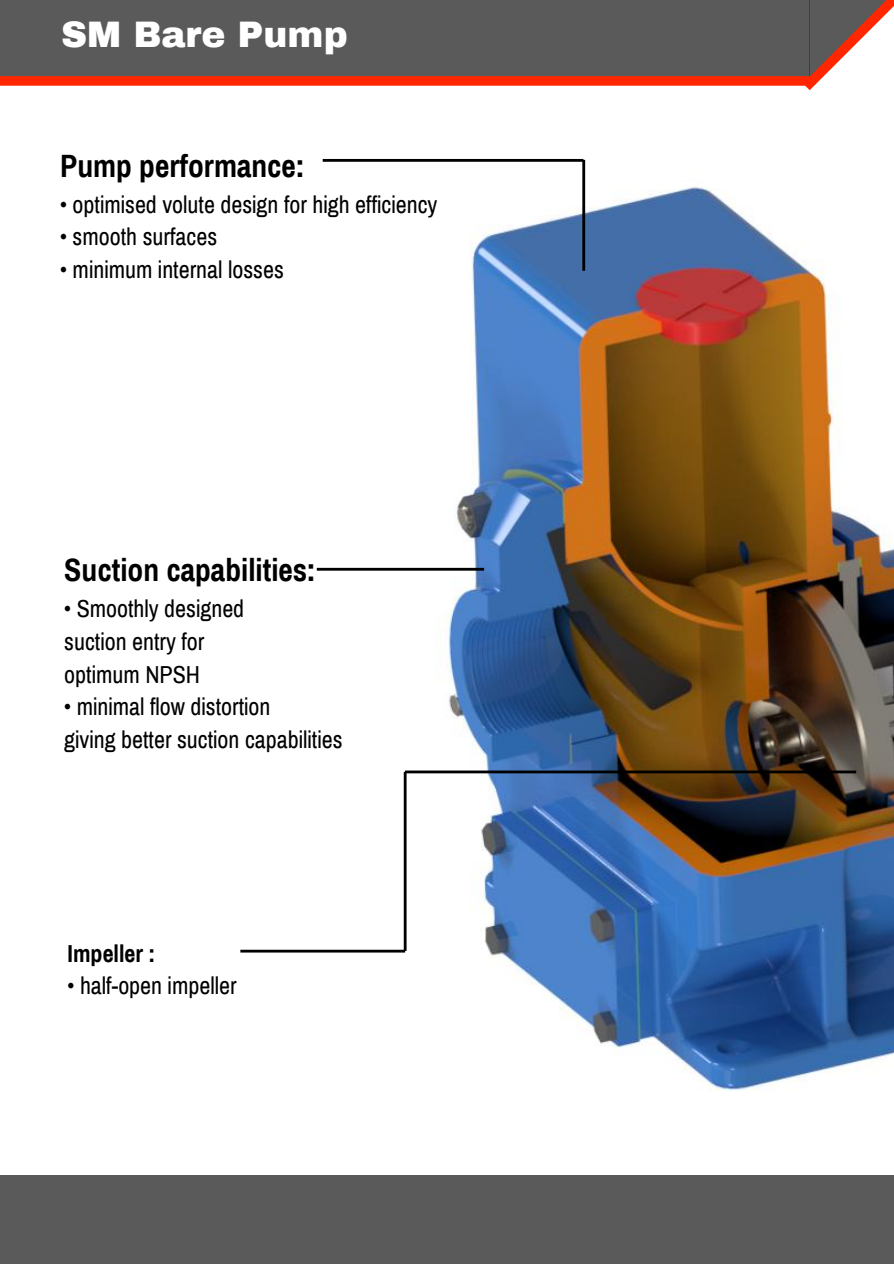
<style>
.page{position:relative;width:894px;height:1264px;background:#fff}
.page>*{position:absolute;margin:0;border:0;box-sizing:border-box;transform-origin:0 0}
.t1{font:900 36px "Archivo";color:#fff}
.t2{font:700 31.5px "Archivo Narrow";color:#000}
.t3{font:24px/32.7px "Archivo Narrow";color:#000}
.t4{font:700 24px "Archivo Narrow";color:#000}
</style>
<div class="page">
<div style="left:0;top:1175px;width:893px;height:88px;background:#5a5a5a"></div>
<img style="left:400px;top:172px;width:493px;height:919px">
<svg style="left:322px;top:159px;width:263px;height:112px"></svg>
<svg style="left:317px;top:568px;width:167px;height:2px"></svg>
<img style="left:240px;top:770px;width:615px;height:182px">
<svg style="left:0;top:0;width:893px;height:90px;background:#7a625e"></svg>
<h1 class="t1" style="left:61px;top:16px;width:288px">SM Bare Pump</h1>
<h2 class="t2" style="left:60px;top:149px;width:246px">Pump performance:</h2>
<p class="t3" style="left:60px;top:188px;width:378px">• optimised volute design for high efficiency</p>
<p class="t3" style="left:60px;top:221px;width:158px">• smooth surfaces</p>
<p class="t3" style="left:60px;top:254px;width:225px">• minimum internal losses</p>
<h2 class="t2" style="left:64px;top:553px;width:253px">Suction capabilities:</h2>
<p class="t3" style="left:64px;top:593px;width:181px">• Smoothly designed suction entry for optimum NPSH</p>
<p class="t3" style="left:64px;top:691px;width:280px">• minimal flow distortion<br>giving better suction capabilities</p>
<p class="t4" style="left:68px;top:940px;width:89px">Impeller :</p>
<p class="t3" style="left:68px;top:970px;width:170px">• half-open impeller</p>
</div>
